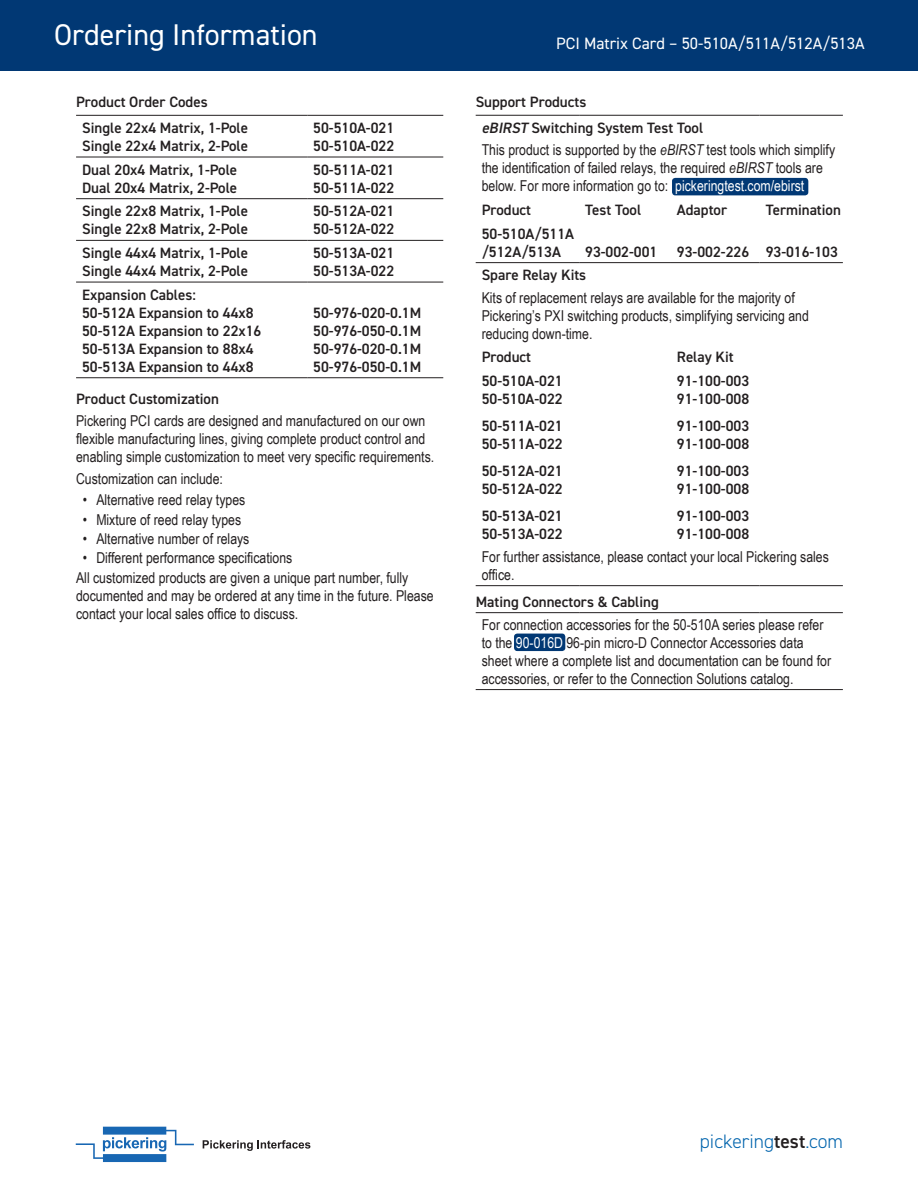
<style>
.page{position:relative;width:918px;height:1188px;background:#fff}
.page>*{position:absolute;margin:0;border:0;box-sizing:border-box;transform-origin:0 0}
.t1{font:30px "DIN2014";color:#fff}
.t2{font:300 19.5px "DIN2014";color:#0164ad}
.t3{font:16.5px "DIN2014";color:#fff}
.Body{font:15px/18px "Arial Narrow";color:#231f20}
.Sub-Heading{font:600 15px/18px "DIN2014";color:#231f20}
.s1{font-style:italic}
.s2{color:#fff}
.s3{font-weight:600;color:#231f20}
</style>
<div class="page">
<div style="left:0;top:0;width:918px;height:70px;background:#013874"></div>
<svg style="left:76px;top:1127px;width:118px;height:35px"></svg>
<svg style="left:203px;top:1140px;width:107px;height:11px"></svg>
<hr style="left:76px;top:115px;width:231px;height:1px;background:#231f20">
<hr style="left:307px;top:115px;width:136px;height:1px;background:#231f20">
<hr style="left:76px;top:157px;width:231px;height:1px;background:#231f20">
<hr style="left:307px;top:157px;width:136px;height:1px;background:#231f20">
<hr style="left:76px;top:198px;width:231px;height:1px;background:#231f20">
<hr style="left:307px;top:198px;width:136px;height:1px;background:#231f20">
<hr style="left:76px;top:240px;width:231px;height:1px;background:#231f20">
<hr style="left:307px;top:240px;width:136px;height:1px;background:#231f20">
<hr style="left:76px;top:282px;width:231px;height:1px;background:#231f20">
<hr style="left:307px;top:282px;width:136px;height:1px;background:#231f20">
<hr style="left:76px;top:377px;width:231px;height:1px;background:#231f20">
<hr style="left:307px;top:377px;width:136px;height:1px;background:#231f20">
<div style="left:514px;top:634px;width:51px;height:17px;background:#013874;border-radius:3px"></div>
<div style="left:672px;top:178px;width:136px;height:17px;background:#013874;border-radius:3px"></div>
<hr style="left:476px;top:115px;width:103px;height:1px;background:#231f20">
<hr style="left:579px;top:115px;width:92px;height:1px;background:#231f20">
<hr style="left:671px;top:115px;width:89px;height:1px;background:#231f20">
<hr style="left:760px;top:115px;width:83px;height:1px;background:#231f20">
<hr style="left:476px;top:262px;width:103px;height:1px;background:#231f20">
<hr style="left:579px;top:262px;width:92px;height:1px;background:#231f20">
<hr style="left:671px;top:262px;width:89px;height:1px;background:#231f20">
<hr style="left:760px;top:262px;width:83px;height:1px;background:#231f20">
<hr style="left:476px;top:585px;width:103px;height:1px;background:#231f20">
<hr style="left:579px;top:585px;width:92px;height:1px;background:#231f20">
<hr style="left:671px;top:585px;width:89px;height:1px;background:#231f20">
<hr style="left:760px;top:585px;width:83px;height:1px;background:#231f20">
<hr style="left:476px;top:612px;width:103px;height:1px;background:#231f20">
<hr style="left:579px;top:612px;width:92px;height:1px;background:#231f20">
<hr style="left:671px;top:612px;width:89px;height:1px;background:#231f20">
<hr style="left:760px;top:612px;width:83px;height:1px;background:#231f20">
<hr style="left:476px;top:689px;width:103px;height:1px;background:#231f20">
<hr style="left:579px;top:689px;width:92px;height:1px;background:#231f20">
<hr style="left:671px;top:689px;width:89px;height:1px;background:#231f20">
<hr style="left:760px;top:689px;width:83px;height:1px;background:#231f20">
<h1 class="t1" style="left:54px;top:16px;width:265px">Ordering Information</h1>
<p class="Sub-Heading" style="left:76px;top:92px;width:133px">Product Order Codes</p>
<p class="Sub-Heading" style="left:82px;top:118px;width:168px">Single 22x4 Matrix, 1-Pole<br>Single 22x4 Matrix, 2-Pole</p>
<p class="Sub-Heading" style="left:313px;top:118px;width:82px">50-510A-021<br>50-510A-022</p>
<p class="Sub-Heading" style="left:82px;top:160px;width:157px">Dual 20x4 Matrix, 1-Pole<br>Dual 20x4 Matrix, 2-Pole</p>
<p class="Sub-Heading" style="left:313px;top:160px;width:82px">50-511A-021<br>50-511A-022</p>
<p class="Sub-Heading" style="left:82px;top:202px;width:168px">Single 22x8 Matrix, 1-Pole<br>Single 22x8 Matrix, 2-Pole</p>
<p class="Sub-Heading" style="left:313px;top:202px;width:82px">50-512A-021<br>50-512A-022</p>
<p class="Sub-Heading" style="left:82px;top:244px;width:168px">Single 44x4 Matrix, 1-Pole<br>Single 44x4 Matrix, 2-Pole</p>
<p class="Sub-Heading" style="left:313px;top:244px;width:82px">50-513A-021<br>50-513A-022</p>
<p class="Sub-Heading" style="left:82px;top:285px;width:181px">Expansion Cables:<br>50-512A Expansion to 44x8<br>50-512A Expansion to 22x16<br>50-513A Expansion to 88x4<br>50-513A Expansion to 44x8</p>
<p class="Sub-Heading" style="left:313px;top:303px;width:110px;text-align:justify">50-976-020-0.1M 50-976-050-0.1M 50-976-020-0.1M 50-976-050-0.1M</p>
<p class="Sub-Heading" style="left:76px;top:389px;width:144px">Product Customization</p>
<p class="Body" style="left:76px;top:411px;width:360px">Pickering PCI cards are designed and manufactured on our own flexible manufacturing lines, giving complete product control and enabling simple customization to meet very specific requirements.</p>
<p class="Body" style="left:76px;top:469px;width:148px">Customization can include:</p>
<p class="Body" style="left:83px;top:491px;width:164px">• Alternative reed relay types</p>
<p class="Body" style="left:83px;top:510px;width:160px">• Mixture of reed relay types</p>
<p class="Body" style="left:83px;top:529px;width:168px">• Alternative number of relays</p>
<p class="Body" style="left:83px;top:548px;width:211px">• Different performance specifications</p>
<p class="Body" style="left:76px;top:568px;width:359px">All customized products are given a unique part number, fully documented and may be ordered at any time in the future. Please contact your local sales office to discuss.</p>
<p class="t3" style="left:556px;top:33px;width:310px">PCI Matrix Card – 50-510A/511A/512A/513A</p>
<p class="Sub-Heading" style="left:476px;top:92px;width:112px">Support Products</p>
<p class="Sub-Heading" style="left:482px;top:118px;width:223px"><span class="s1">eBIRST</span> Switching System Test Tool</p>
<p class="Body" style="left:482px;top:140px;width:355px">This product is supported by the <span class="s1">eBIRST</span> test tools which simplify the identification of failed relays, the required <span class="s1">eBIRST</span> tools are below. For more information go to: <span class="s2">pickeringtest.com/ebirst</span></p>
<p class="Sub-Heading" style="left:482px;top:200px;width:51px">Product</p>
<p class="Sub-Heading" style="left:585px;top:200px;width:58px">Test Tool</p>
<p class="Sub-Heading" style="left:677px;top:200px;width:52px">Adaptor</p>
<p class="Sub-Heading" style="left:766px;top:200px;width:77px">Termination</p>
<p class="Sub-Heading" style="left:482px;top:224px;width:94px">50-510A/511A /512A/513A</p>
<p class="Sub-Heading" style="left:585px;top:242px;width:74px">93-002-001</p>
<p class="Sub-Heading" style="left:677px;top:242px;width:74px">93-002-226</p>
<p class="Sub-Heading" style="left:766px;top:242px;width:74px">93-016-103</p>
<p class="Sub-Heading" style="left:482px;top:266px;width:106px">Spare Relay Kits</p>
<p class="Body" style="left:482px;top:288px;width:329px">Kits of replacement relays are available for the majority of<br>Pickering’s PXI switching products, simplifying servicing and reducing down-time.</p>
<p class="Sub-Heading" style="left:482px;top:348px;width:51px">Product</p>
<p class="Sub-Heading" style="left:677px;top:348px;width:58px">Relay Kit</p>
<p class="Sub-Heading" style="left:482px;top:372px;width:82px">50-510A-021<br>50-510A-022</p>
<p class="Sub-Heading" style="left:482px;top:416px;width:82px">50-511A-021<br>50-511A-022</p>
<p class="Sub-Heading" style="left:482px;top:461px;width:82px">50-512A-021<br>50-512A-022</p>
<p class="Sub-Heading" style="left:482px;top:506px;width:82px">50-513A-021<br>50-513A-022</p>
<p class="Sub-Heading" style="left:677px;top:372px;width:74px">91-100-003<br>91-100-008</p>
<p class="Sub-Heading" style="left:677px;top:416px;width:74px">91-100-003<br>91-100-008</p>
<p class="Sub-Heading" style="left:677px;top:461px;width:74px">91-100-003<br>91-100-008</p>
<p class="Sub-Heading" style="left:677px;top:506px;width:74px">91-100-003<br>91-100-008</p>
<p class="Body" style="left:482px;top:547px;width:349px">For further assistance, please contact your local Pickering sales office.</p>
<p class="Sub-Heading" style="left:476px;top:592px;width:185px">Mating Connectors &amp; Cabling</p>
<p class="Body" style="left:482px;top:615px;width:351px">For connection accessories for the 50-510A series please refer to the <span class="s2">90-016D</span> 96-pin micro-D Connector Accessories data sheet where a complete list and documentation can be found for accessories, or refer to the Connection Solutions catalog.</p>
<h2 class="t2" style="left:700px;top:1130px;width:145px">pickering<span class="s3">test</span>.com</h2>
</div>
